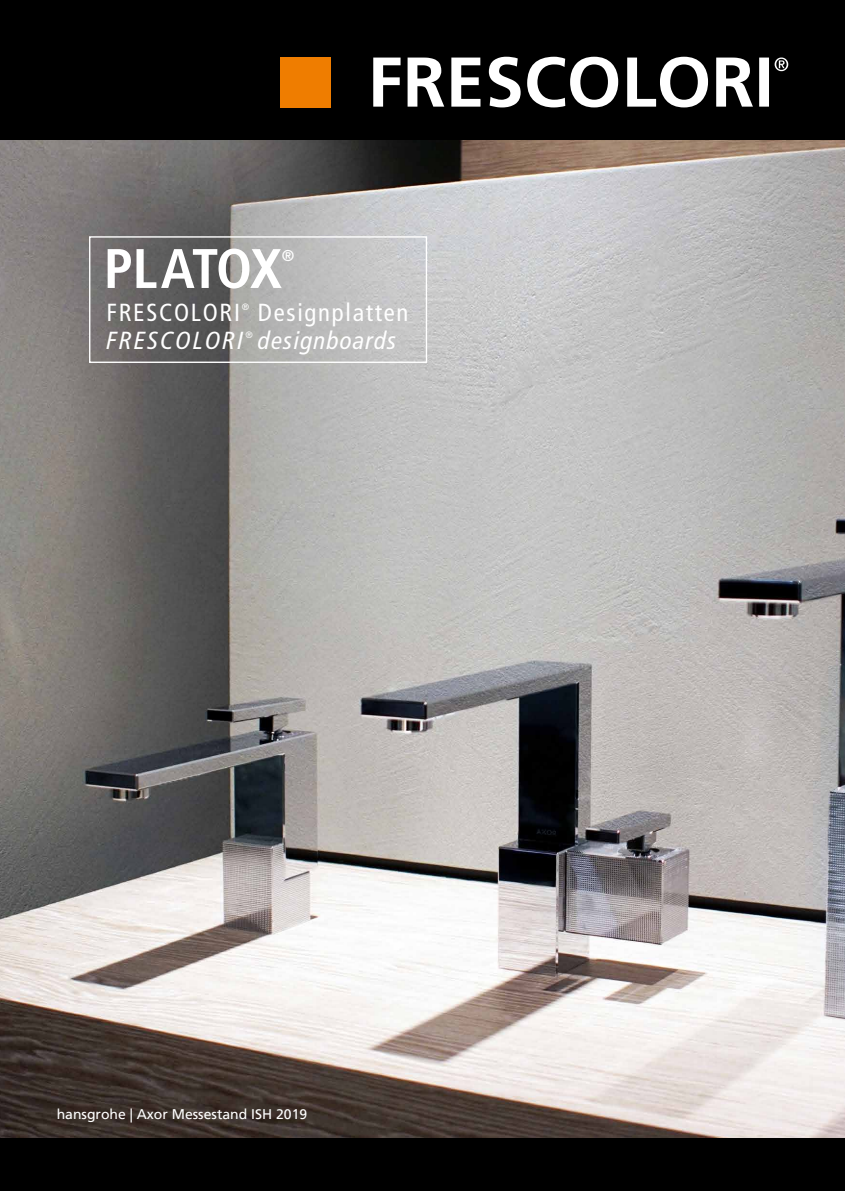
<style>
.page{position:relative;width:845px;height:1191px;background:#000}
.page>*{position:absolute;margin:0;border:0;box-sizing:border-box;transform-origin:0 0}
.t1{font:700 condensed 55.6px "Frutiger LT Std";letter-spacing:-.035em;color:#fff}
.t2{font:condensed 24.8px "Frutiger LT Std";letter-spacing:.07em;color:#fff}
.t3{font:italic condensed 24.8px "Frutiger LT Std";letter-spacing:.05em;color:#fff}
.t4{font:italic condensed 24.8px "Frutiger LT Std";letter-spacing:.085em;color:#fff}
.t5{font:700 condensed 15.8px "Frutiger LT Std";color:#fff}
.t6{font:14px "Frutiger LT";color:#fff}
.t7{font:condensed 9.4px "Frutiger LT Std";color:#fff}
</style>
<div class="page">
<img style="left:0;top:141px;width:845px;height:996px">
<div style="left:89px;top:236px;width:338px;height:127px;border:1px solid #fff"></div>
<div style="left:280px;top:57px;width:51px;height:50px;background:#ef7d00"></div>
<svg style="left:373px;top:57px;width:415px;height:50px"></svg>
<h1 class="t1" style="left:104px;top:236px;width:180px">PLATOX</h1>
<p class="t5" style="left:282px;top:246px;width:14px">®</p>
<h2 class="t2" style="left:106px;top:298px;width:135px">FRESCOLORI</h2>
<p class="t7" style="left:242px;top:301px;width:9px">®</p>
<h2 class="t2" style="left:258px;top:298px;width:152px">Designplatten</h2>
<h2 class="t4" style="left:106px;top:326px;width:139px">FRESCOLORI</h2>
<p class="t7" style="left:246px;top:329px;width:9px">®</p>
<h2 class="t3" style="left:258px;top:326px;width:140px">designboards</h2>
<p class="t6" style="left:57px;top:1106px;width:252px">hansgrohe | Axor Messestand ISH 2019</p>
</div>
